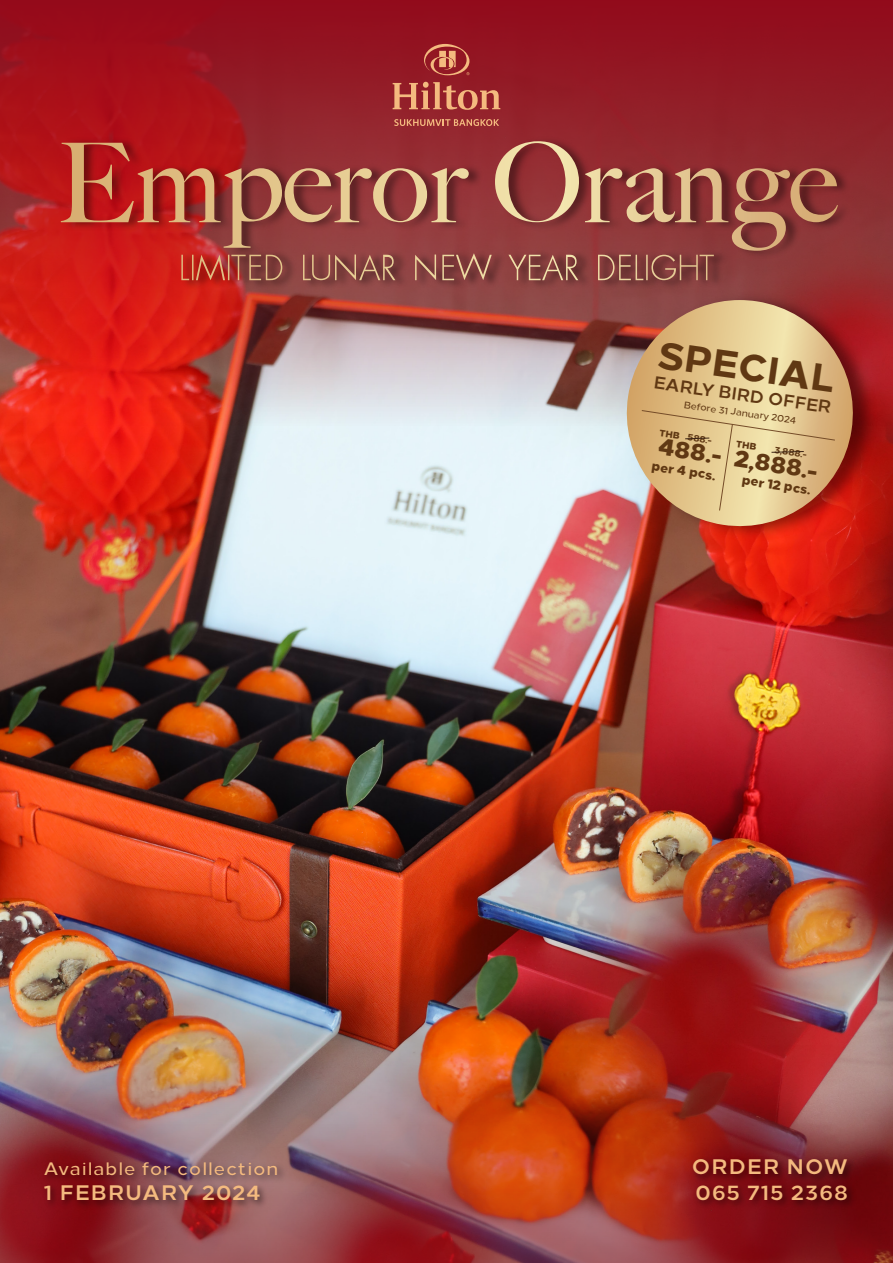
<style>
.page{position:relative;width:893px;height:1263px;background:#fff}
.page>*{position:absolute;margin:0;border:0;box-sizing:border-box;transform-origin:0 0}
.t1{font:800 37.95px "Loew";color:#603813}
.t2{font:800 24px "Loew";color:#603813}
.t3{font:700 21px/25.2px "Loew";letter-spacing:.06em;color:#f4ba7f}
.t4{font:500 18px "Loew";letter-spacing:.06em;color:#f4ba7f}
.t5{font:700 17.25px "Loew";color:#603813}
.t6{font:800 13.35px "Loew";color:#603813}
.t7{font:500 9.6px "Loew";color:#603813}
.t8{font:800 9.45px "Loew";color:#603813}
</style>
<div class="page">
<img style="left:0;top:425px;width:893px;height:620px">
<svg style="left:0;top:0;width:893px;height:425px;background:#aa383d"></svg>
<img style="left:0;top:1045px;width:893px;height:218px">
<svg style="left:424px;top:44px;width:45px;height:31px"></svg>
<svg style="left:393px;top:82px;width:107px;height:28px;background:#b75848"></svg>
<img style="left:53px;top:118px;width:801px;height:159px">
<svg style="left:61px;top:141px;width:777px;height:81px;background:#a34b41"></svg>
<img style="left:176px;top:236px;width:555px;height:75px">
<svg style="left:335px;top:253px;width:379px;height:27px;background:#90524a"></svg>
<img style="left:38px;top:1153px;width:254px;height:65px">
<img style="left:686px;top:1150px;width:175px;height:68px">
<img style="left:623px;top:288px;width:258px;height:258px">
<svg style="left:619px;top:300px;width:242px;height:234px;background:#cb906d"></svg>
<svg style="left:641px;top:409px;width:195px;height:103px;background:#debd88"></svg>
<p class="t4" style="left:44px;top:1154px;width:236px">Available for collection</p>
<p class="t3" style="left:44px;top:1178px;width:218px">1 FEBRUARY 2024</p>
<h1 class="t1" style="left:662px;top:323px;width:180px;rotate:8deg">SPECIAL</h1>
<p class="t5" style="left:656px;top:368px;width:180px;rotate:8deg">EARLY BIRD OFFER</p>
<p class="t7" style="left:685px;top:397px;width:115px;rotate:8deg">Before 31 January 2024</p>
<p class="t2" style="left:662px;top:426px;width:65px;rotate:9deg">488.-</p>
<p class="t8" style="left:689px;top:429px;width:26px;rotate:8deg">588.-</p>
<p class="t6" style="left:654px;top:454px;width:66px;rotate:9deg">per 4 pcs.</p>
<p class="t8" style="left:776px;top:442px;width:34px;rotate:8deg">3,888.-</p>
<p class="t6" style="left:744px;top:468px;width:71px;rotate:9deg">per 12 pcs.</p>
<p class="t2" style="left:738px;top:438px;width:85px;rotate:9deg">2,888.-</p>
<p class="t3" style="left:692px;top:1152px;width:158px">ORDER NOW<br>065 715 2368</p>
</div>
